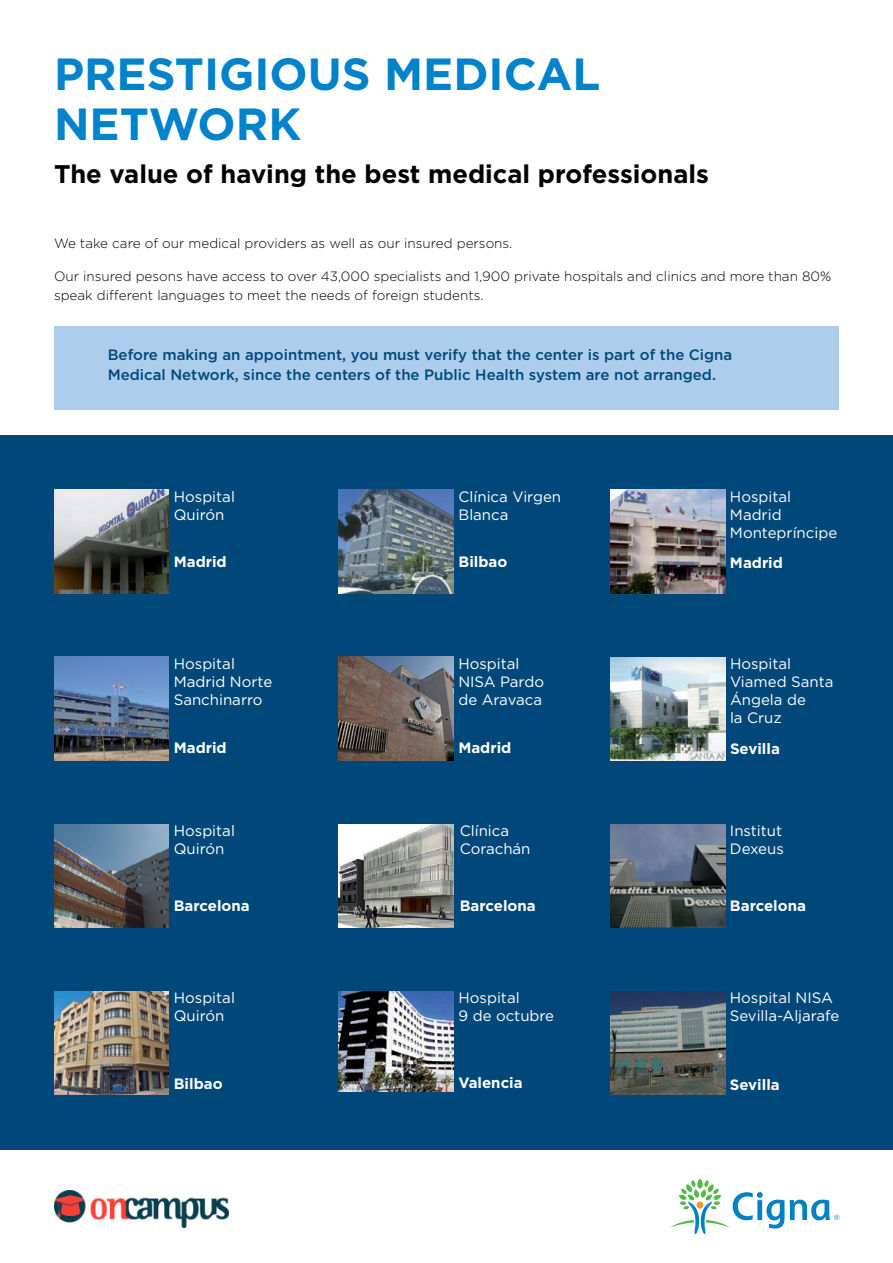
<style>
.page{position:relative;width:893px;height:1263px;background:#fff}
.page>*{position:absolute;margin:0;border:0;box-sizing:border-box;transform-origin:0 0}
.t1{font:700 45px/49.5px "Gotham";color:#0083ca}
.t2{font:700 25.5px "Gotham";color:#000}
.t3{font:15px/18px "Gotham";color:#fff}
.t4{font:500 15px/19.5px "Gotham";color:#00487a}
.t5{font:700 15px "Gotham";color:#fff}
.t6{font:300 13.5px/19.5px "Gotham";color:#000}
</style>
<div class="page">
<svg style="left:670px;top:1179px;width:169px;height:55px"></svg>
<img style="left:54px;top:1190px;width:175px;height:37px">
<div style="left:0;top:436px;width:893px;height:714px;background:#00487a"></div>
<img style="left:339px;top:490px;width:115px;height:103px">
<img style="left:610px;top:490px;width:115px;height:103px">
<img style="left:54px;top:490px;width:115px;height:103px">
<img style="left:610px;top:657px;width:115px;height:103px">
<img style="left:54px;top:657px;width:115px;height:103px">
<img style="left:339px;top:657px;width:115px;height:103px">
<img style="left:339px;top:824px;width:115px;height:104px">
<img style="left:54px;top:824px;width:115px;height:104px">
<img style="left:610px;top:824px;width:115px;height:104px">
<img style="left:339px;top:992px;width:115px;height:99px">
<img style="left:610px;top:991px;width:115px;height:103px">
<img style="left:54px;top:991px;width:115px;height:104px">
<div style="left:54px;top:326px;width:785px;height:84px;background:#adcdec"></div>
<h1 class="t1" style="left:54px;top:49px;width:548px">PRESTIGIOUS MEDICAL<br>NETWORK</h1>
<h2 class="t2" style="left:54px;top:157px;width:656px">The value of having the best medical professionals</h2>
<p class="t6" style="left:54px;top:233px;width:460px">We take care of our medical providers as well as our insured persons.</p>
<p class="t6" style="left:54px;top:266px;width:779px">Our insured pesons have access to over 43,000 specialists and 1,900 private hospitals and clinics and more than 80% speak different languages to meet the needs of foreign students.</p>
<p class="t4" style="left:108px;top:345px;width:626px">Before making an appointment, you must verify that the center is part of the Cigna<br>Medical Network, since the centers of the Public Health system are not arranged.</p>
<p class="t3" style="left:174px;top:487px;width:63px">Hospital<br>Quirón</p>
<p class="t5" style="left:174px;top:552px;width:54px">Madrid</p>
<p class="t3" style="left:458px;top:487px;width:104px">Clínica Virgen<br>Blanca</p>
<p class="t5" style="left:458px;top:552px;width:50px">Bilbao</p>
<p class="t3" style="left:730px;top:487px;width:109px">Hospital<br>Madrid<br>Montepríncipe</p>
<p class="t5" style="left:730px;top:553px;width:54px">Madrid</p>
<p class="t3" style="left:174px;top:654px;width:100px">Hospital<br>Madrid Norte<br>Sanchinarro</p>
<p class="t5" style="left:174px;top:737px;width:54px">Madrid</p>
<p class="t3" style="left:458px;top:654px;width:87px">Hospital<br>NISA Pardo de Aravaca</p>
<p class="t5" style="left:458px;top:737px;width:54px">Madrid</p>
<p class="t3" style="left:730px;top:654px;width:105px">Hospital<br>Viamed Santa<br>Ángela de<br>la Cruz</p>
<p class="t5" style="left:730px;top:738px;width:51px">Sevilla</p>
<p class="t3" style="left:174px;top:822px;width:63px">Hospital<br>Quirón</p>
<p class="t3" style="left:460px;top:822px;width:72px">Clínica<br>Corachán</p>
<p class="t3" style="left:730px;top:822px;width:55px">Institut<br>Dexeus</p>
<p class="t5" style="left:174px;top:895px;width:78px">Barcelona</p>
<p class="t5" style="left:460px;top:895px;width:78px">Barcelona</p>
<p class="t5" style="left:730px;top:895px;width:78px">Barcelona</p>
<p class="t3" style="left:174px;top:989px;width:63px">Hospital<br>Quirón</p>
<p class="t3" style="left:458px;top:989px;width:97px">Hospital<br>9 de octubre</p>
<p class="t3" style="left:730px;top:989px;width:111px">Hospital NISA<br>Sevilla-Aljarafe</p>
<p class="t5" style="left:174px;top:1074px;width:50px">Bilbao</p>
<p class="t5" style="left:458px;top:1073px;width:66px">Valencia</p>
<p class="t5" style="left:730px;top:1075px;width:51px">Sevilla</p>
</div>
